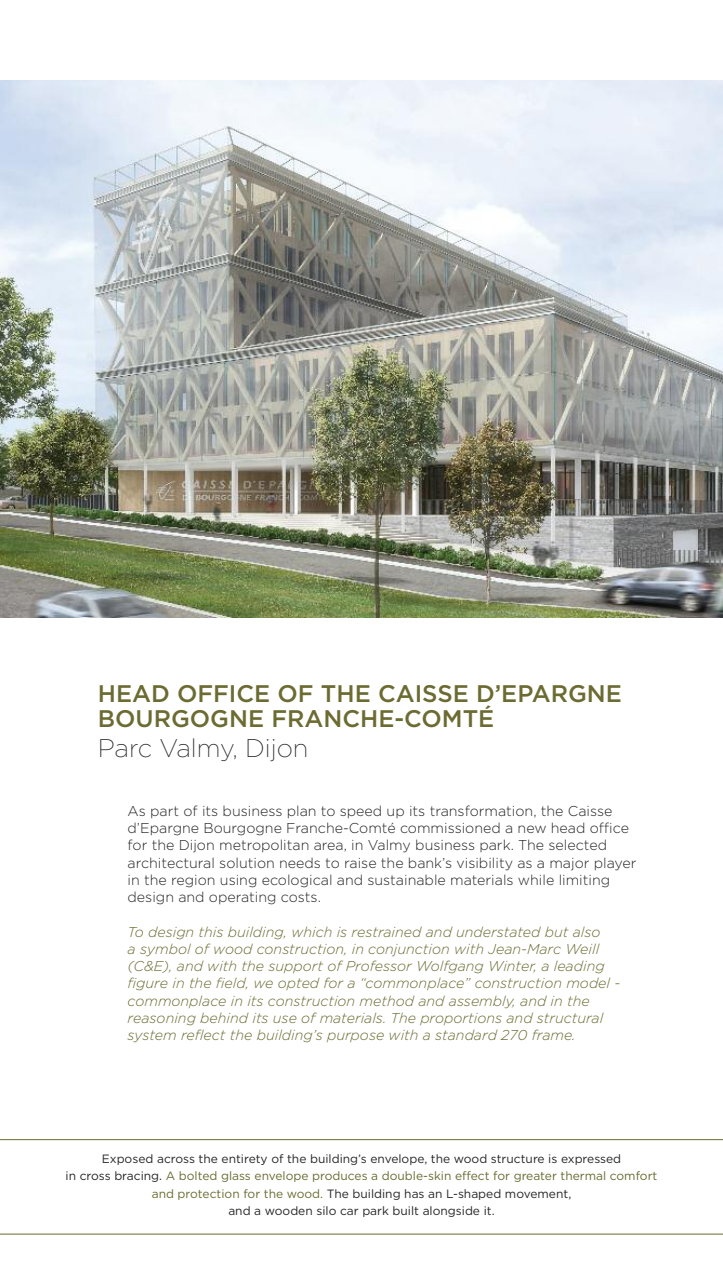
<style>
.page{position:relative;width:723px;height:1276px;background:#fff}
.page>*{position:absolute;margin:0;border:0;box-sizing:border-box;transform-origin:0 0}
.t1{font:200 25.5px "Gotham";color:#272526}
.t2{font:500 24px/25.5px "Gotham";color:#6b6b32}
.t3{font:italic 300 14.25px/17.2px "Gotham";color:#6b6b32}
.t4{font:300 14.25px/17.2px "Gotham";color:#272526}
.t5{font:12px/17.4px "Gotham";color:#272526;text-align:center}
.s1{color:#6b6b32}
</style>
<div class="page">
<img style="left:0;top:81px;width:723px;height:536px">
<hr style="left:0;top:1139px;width:723px;height:1px;background:#6b6b32">
<hr style="left:0;top:1233px;width:723px;height:1px;background:#6b6b32">
<h2 class="t2" style="left:98px;top:682px;width:526px">HEAD OFFICE OF THE CAISSE D’EPARGNE<br>BOURGOGNE FRANCHE-COMTÉ</h2>
<h1 class="t1" style="left:98px;top:739px;width:212px">Parc Valmy, Dijon</h1>
<p class="t4" style="left:128px;top:803px;width:510px">As part of its business plan to speed up its transformation, the Caisse d’Epargne Bourgogne Franche-Comté commissioned a new head office for the Dijon metropolitan area, in Valmy business park. The selected architectural solution needs to raise the bank’s visibility as a major player in the region using ecological and sustainable materials while limiting design and operating costs.</p>
<p class="t3" style="left:128px;top:924px;width:494px">To design this building, which is restrained and understated but also<br>a symbol of wood construction, in conjunction with Jean-Marc Weill (C&amp;E), and with the support of Professor Wolfgang Winter, a leading figure in the field, we opted for a “commonplace” construction model - commonplace in its construction method and assembly, and in the reasoning behind its use of materials. The proportions and structural system reflect the building’s purpose with a standard 270 frame.</p>
<p class="t5" style="left:66px;top:1151px;width:593px">exposed across the entirety of the building’s envelope, the wood structure is expressed<br>in cross bracing. <span class="s1">a bolted glass envelope produces a double-skin effect for greater thermal comfort and protection for the wood.</span> the building has an l-shaped movement,<br>and a wooden silo car park built alongside it.</p>
</div>
